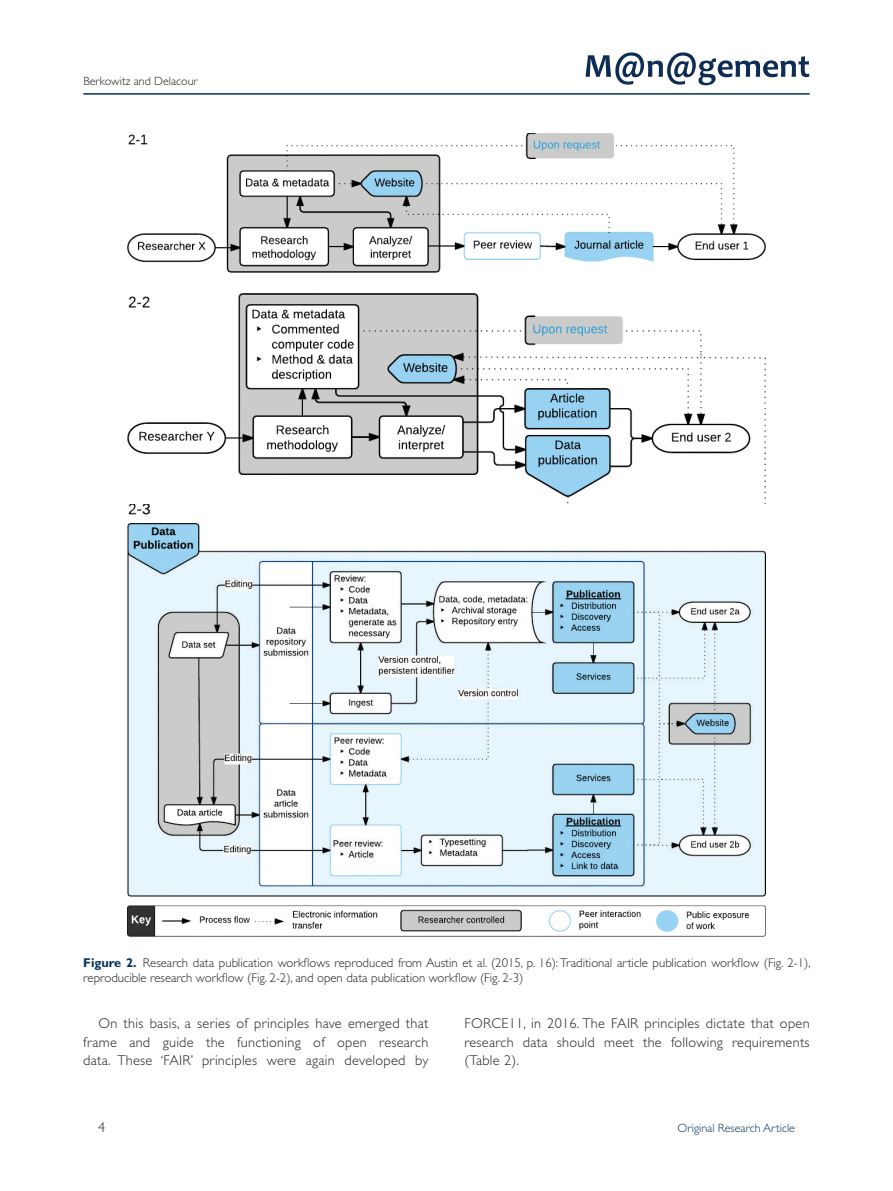
<style>
.page{position:relative;width:893px;height:1191px;background:#fff}
.page>*{position:absolute;margin:0;border:0;box-sizing:border-box;transform-origin:0 0}
.TXI{font:300 14.25px/18.3px "Gill Sans Std";letter-spacing:.02em;color:#231f20;text-align:justify}
.FC{font:300 12.75px/15px "Gill Sans Std";color:#231f20}
.t1{font:300 12px "Gill Sans Std";color:#00315c}
.t2{font:300 12px "Gill Sans Std";color:#231f20}
.s1{font-weight:700;color:#00315c}
</style>
<div class="page">
<svg style="left:585px;top:52px;width:224px;height:33px"></svg>
<hr style="left:83px;top:93px;width:727px;height:2px;background:#00315c">
<img style="left:128px;top:133px;width:637px;height:139px">
<img style="left:128px;top:293px;width:637px;height:211px">
<img style="left:128px;top:504px;width:637px;height:392px">
<img style="left:128px;top:905px;width:637px;height:31px">
<p class="t2" style="left:83px;top:74px;width:116px">Berkowitz and Delacour</p>
<p class="FC" style="left:83px;top:955px;width:729px"><span class="s1">Figure 2.</span> Research data publication workflows reproduced from Austin et al. (2015, p. 16): Traditional article publication workflow (Fig. 2-1), reproducible research workflow (Fig. 2-2), and open data publication workflow (Fig. 2-3)</p>
<p class="TXI" style="left:83px;top:1014px;width:347px;text-indent:15px">On this basis, a series of principles have emerged that frame and guide the functioning of open research data. These ‘FAIR’ principles were again developed by</p>
<p class="TXI" style="left:464px;top:1014px;width:347px">FORCE11, in 2016. The FAIR principles dictate that open research data should meet the following requirements (Table 2).</p>
<p class="TXI" style="left:98px;top:1117px;width:9px">4</p>
<p class="t1" style="left:678px;top:1121px;width:119px">Original Research Article</p>
</div>
